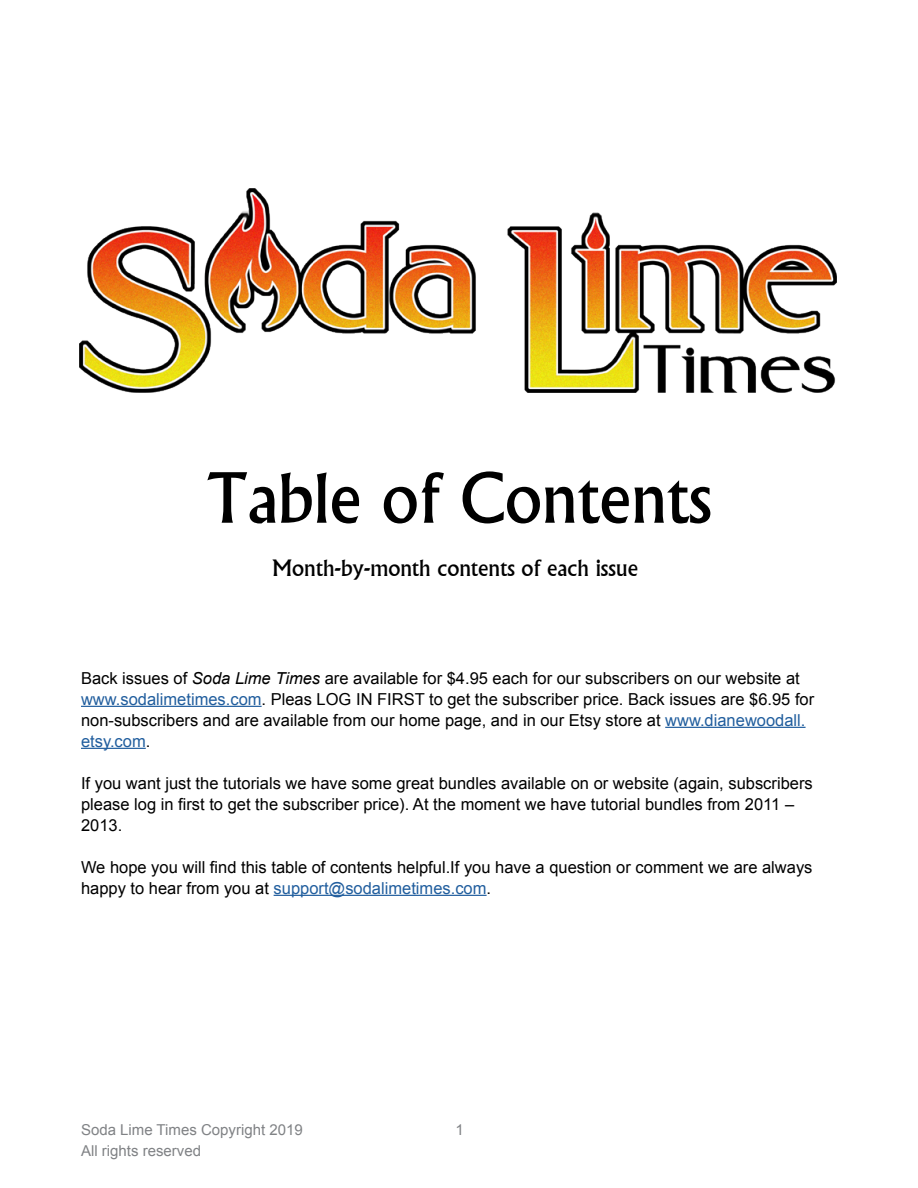
<style>
.page{position:relative;width:918px;height:1188px;background:#fff}
.page>*{position:absolute;margin:0;border:0;box-sizing:border-box;transform-origin:0 0}
.t1{font:73.5px "Narkisim";color:#000}
.t2{font:24px "Narkisim";color:#000}
.t3{font:16.5px/21px "Arial";color:#000}
.t4{font:15px/21px "Arial";color:#808285}
.s1{font-style:italic}
.s2{color:#215e9e}
</style>
<div class="page">
<hr style="left:81px;top:706px;width:181px;height:1px;background:#215e9e">
<hr style="left:665px;top:727px;width:141px;height:1px;background:#215e9e">
<hr style="left:81px;top:748px;width:65px;height:1px;background:#215e9e">
<hr style="left:274px;top:895px;width:213px;height:1px;background:#215e9e">
<img style="left:80px;top:189px;width:757px;height:203px">
<h1 class="t1" style="left:206px;top:457px;width:508px">Table of Contents</h1>
<h2 class="t2" style="left:272px;top:555px;width:367px">Month-by-month contents of each issue</h2>
<p class="t3" style="left:81px;top:667px;width:735px">Back issues of <span class="s1">Soda Lime Times</span> are available for $4.95 each for our subscribers on our website at <span class="s2">www.sodalimetimes.com</span>. Pleas LOG IN FIRST to get the subscriber price. Back issues are $6.95 for non-subscribers and are available from our home page, and in our Etsy store at <span class="s2">www.dianewoodall. etsy.com</span>.</p>
<p class="t3" style="left:81px;top:772px;width:733px">If you want just the tutorials we have some great bundles available on or website (again, subscribers please log in first to get the subscriber price). At the moment we have tutorial bundles from 2011 –<br>2013.</p>
<p class="t3" style="left:81px;top:856px;width:733px">We hope you will find this table of contents helpful.If you have a question or comment we are always happy to hear from you at <span class="s2">support@sodalimetimes.com</span>.</p>
<p class="t4" style="left:81px;top:1119px;width:223px">Soda Lime Times Copyright 2019<br>All rights reserved</p>
<p class="t4" style="left:455px;top:1119px;width:10px">1</p>
</div>
